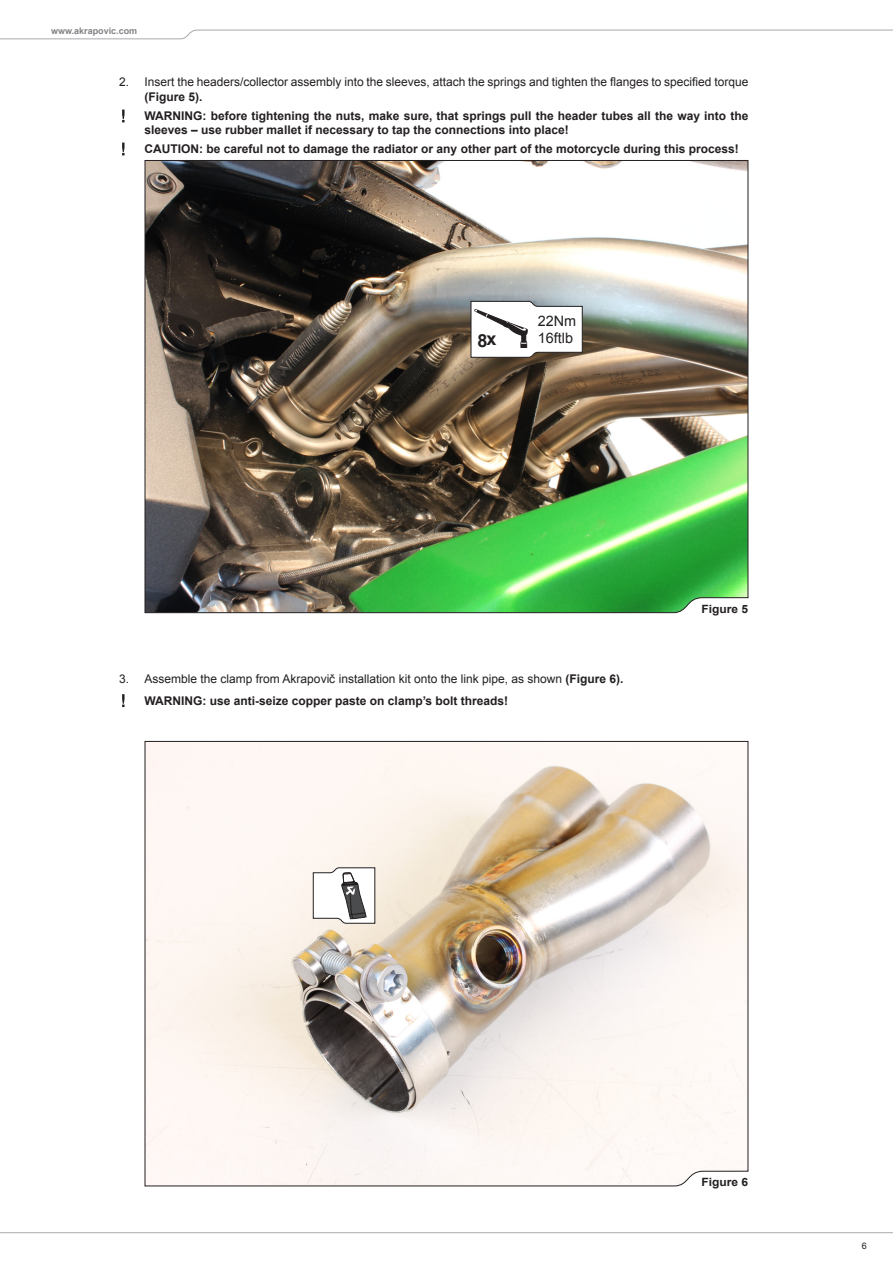
<style>
.page{position:relative;width:893px;height:1263px;background:#fff}
.page>*{position:absolute;margin:0;border:0;box-sizing:border-box;transform-origin:0 0}
.t1{font:700 18px "Arial";color:#231f20}
.t2{font:14.4px "Arial";color:#231f20}
.body_txt_bold{font:700 12px/13.5px "Arial";color:#231f20}
.body_txt_bold-2{font:12px/14.4px "Arial";color:#231f20}
.body_txt_bullets{font:700 12px "Arial";color:#231f20}
.body_txt_bold-3{font:700 11.4px "Arial";color:#231f20;scale:1.05 1}
.t3{font:700 9px "Arial";color:#808285}
.t4{font:9px "Arial";color:#231f20}
.s1{font-weight:700}
</style>
<div class="page">
<svg style="left:0;top:29px;width:893px;height:10px"></svg>
<svg style="left:0;top:1232px;width:893px;height:2px;background:#d3d3d5"></svg>
<svg style="left:122px;top:110px;width:3px;height:12px"></svg>
<svg style="left:122px;top:143px;width:3px;height:12px"></svg>
<svg style="left:122px;top:694px;width:3px;height:13px"></svg>
<img style="left:144px;top:160px;width:605px;height:453px">
<svg style="left:144px;top:740px;width:605px;height:447px"></svg>
<svg style="left:470px;top:301px;width:113px;height:57px"></svg>
<svg style="left:313px;top:867px;width:62px;height:57px"></svg>
<p class="t3" style="left:51px;top:25px;width:88px">www.akrapovic.com</p>
<p class="body_txt_bold-2" style="left:119px;top:75px;width:12px">2.</p>
<p class="body_txt_bold-2" style="left:145px;top:75px;width:605px">Insert the headers/collector assembly into the sleeves, attach the springs and tighten the flanges to specified torque <span class="s1">(Figure 5).</span></p>
<p class="body_txt_bold" style="left:145px;top:110px;width:605px">WARNING: before tightening the nuts, make sure, that springs pull the header tubes all the way into the sleeves – use rubber mallet if necessary to tap the connections into place!</p>
<p class="body_txt_bullets" style="left:145px;top:141px;width:596px">CAUTION: be careful not to damage the radiator or any other part of the motorcycle during this process!</p>
<p class="t2" style="left:538px;top:311px;width:40px">22Nm</p>
<p class="t1" style="left:477px;top:328px;width:21px">8x</p>
<p class="t2" style="left:538px;top:329px;width:37px">16ftlb</p>
<p class="body_txt_bold-3" style="left:701px;top:601px;width:46px">Figure 5</p>
<p class="body_txt_bold-2" style="left:119px;top:672px;width:12px">3.</p>
<p class="body_txt_bold-2" style="left:145px;top:672px;width:480px">Assemble the clamp from Akrapovič installation kit onto the link pipe, as shown <span class="s1">(Figure 6).</span></p>
<p class="body_txt_bold" style="left:145px;top:694px;width:365px">WARNING: use anti-seize copper paste on clamp’s bolt threads!</p>
<p class="body_txt_bold-3" style="left:701px;top:1175px;width:46px">Figure 6</p>
<p class="t4" style="left:862px;top:1240px;width:7px">6</p>
</div>
